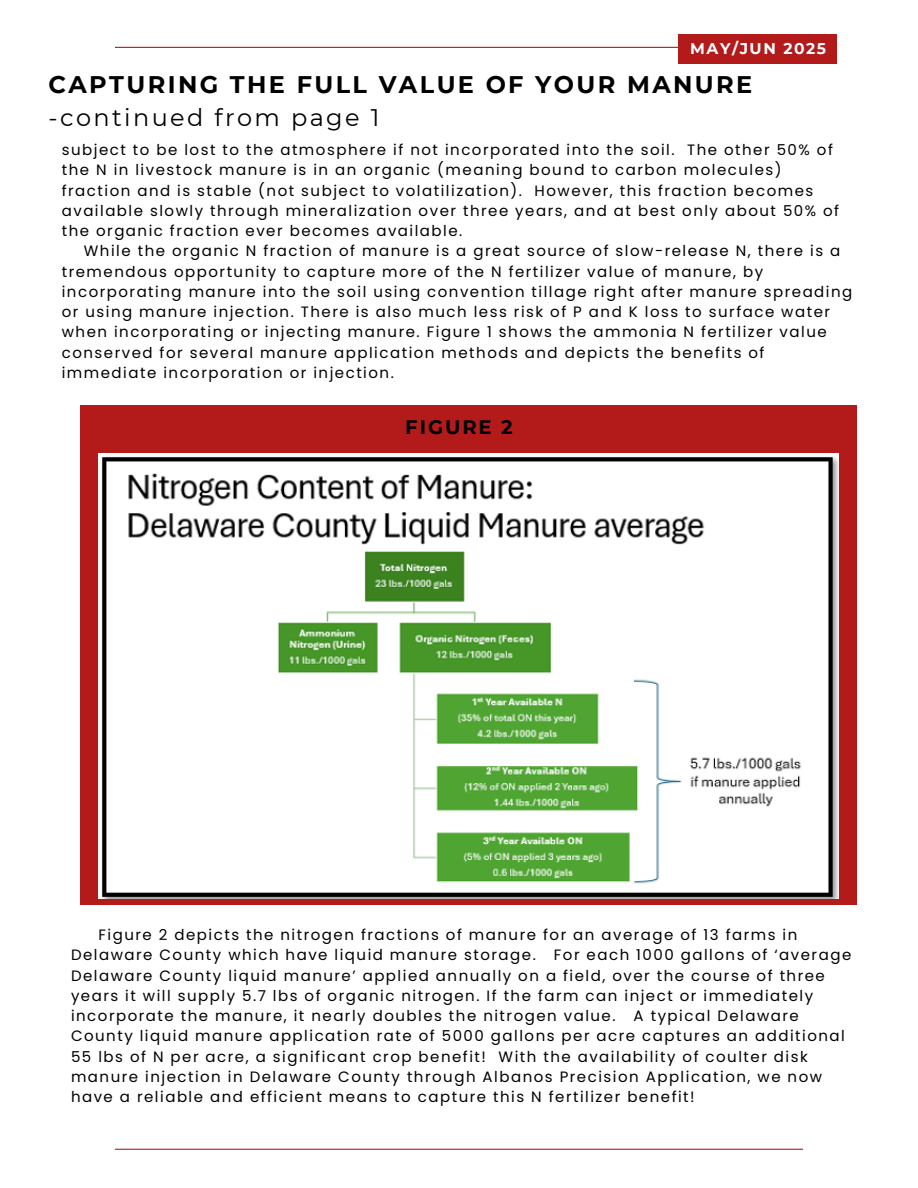
<style>
.page{position:relative;width:918px;height:1188px;background:#fff}
.page>*{position:absolute;margin:0;border:0;box-sizing:border-box;transform-origin:0 0}
.t1{font:700 24px/32.7px "Montserrat";letter-spacing:.1em;color:#000}
.t2{font:700 19.5px "Montserrat";letter-spacing:.1em;color:#000}
.t3{font:700 15.45px "Montserrat";letter-spacing:.1em;color:#fff}
.t4{font:15px/20.2px "Poppins";letter-spacing:.1em;color:#000}
.s1{font-weight:400}
</style>
<div class="page">
<hr style="left:115px;top:47px;width:688px;height:1px;background:#b31b1b">
<hr style="left:115px;top:1149px;width:688px;height:1px;background:#b31b1b">
<div style="left:80px;top:405px;width:776px;height:500px;background:#b31b1b"></div>
<img style="left:98px;top:454px;width:741px;height:444px">
<div style="left:678px;top:34px;width:159px;height:29px;background:#b31b1b"></div>
<p class="t3" style="left:690px;top:39px;width:137px">MAY/JUN 2025</p>
<h1 class="t1" style="left:49px;top:68px;width:705px">CAPTURING THE FULL VALUE OF YOUR MANURE <span class="s1">-continued from page 1</span></h1>
<p class="t4" style="left:62px;top:140px;width:779px">subject to be lost to the atmosphere if not incorporated into the soil. The other 50% of the N in livestock manure is in an organic (meaning bound to carbon molecules) fraction and is stable (not subject to volatilization). However, this fraction becomes available slowly through mineralization over three years, and at best only about 50% of the organic fraction ever becomes available.</p>
<p class="t4" style="left:62px;top:241px;width:792px;text-indent:22px">While the organic N fraction of manure is a great source of slow-release N, there is a tremendous opportunity to capture more of the N fertilizer value of manure, by incorporating manure into the soil using convention tillage right after manure spreading or using manure injection. There is also much less risk of P and K loss to surface water when incorporating or injecting manure. Figure 1 shows the ammonia N fertilizer value conserved for several manure application methods and depicts the benefits of immediate incorporation or injection.</p>
<p class="t2" style="left:405px;top:415px;width:109px">FIGURE 2</p>
<h2 class="t4" style="left:71px;top:925px;width:782px;text-indent:28px">Figure 2 depicts the nitrogen fractions of manure for an average of 13 farms in Delaware County which have liquid manure storage. For each 1000 gallons of ‘average Delaware County liquid manure’ applied annually on a field, over the course of three years it will supply 5.7 lbs of organic nitrogen. If the farm can inject or immediately incorporate the manure, it nearly doubles the nitrogen value. A typical Delaware County liquid manure application rate of 5000 gallons per acre captures an additional 55 lbs of N per acre, a significant crop benefit! With the availability of coulter disk manure injection in Delaware County through Albanos Precision Application, we now have a reliable and efficient means to capture this N fertilizer benefit!</h2>
</div>
